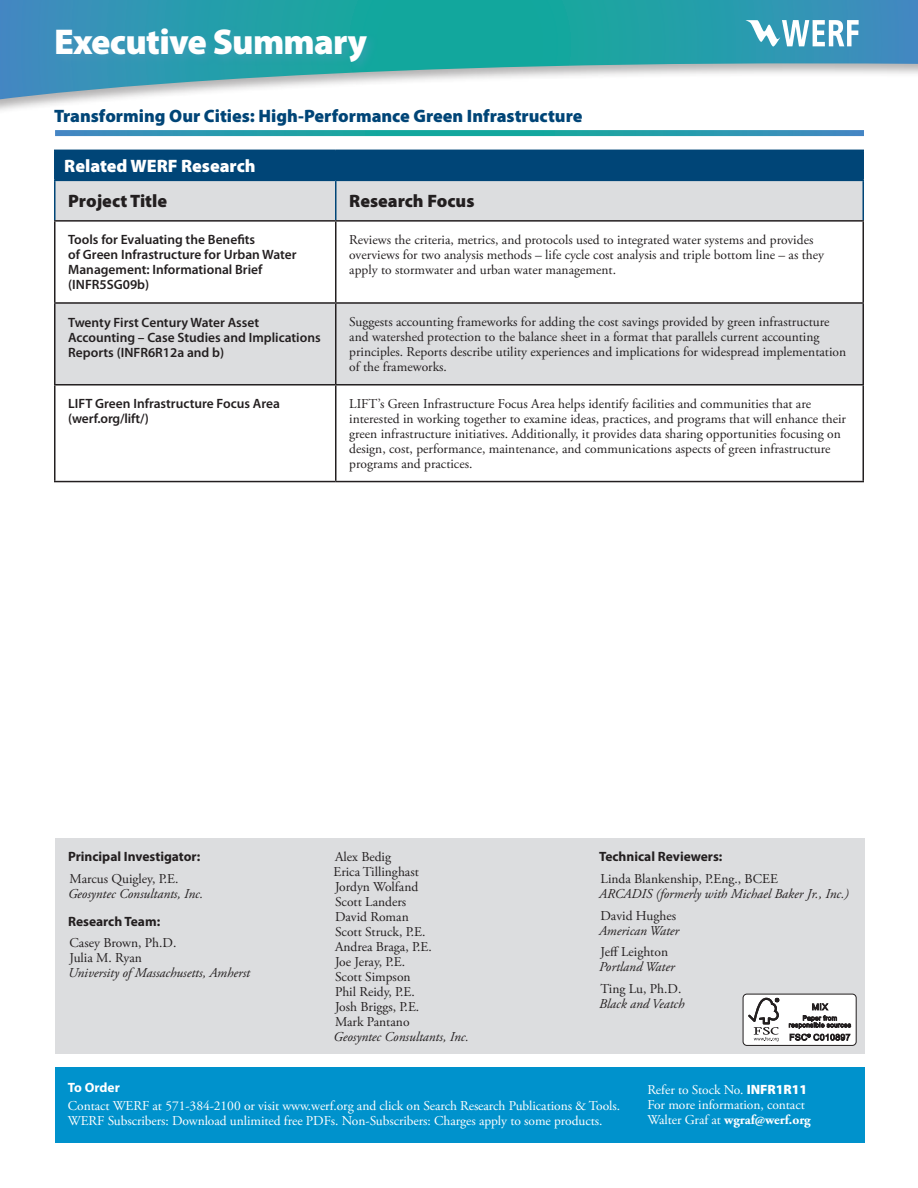
<style>
.page{position:relative;width:918px;height:1188px;background:#fff}
.page>*{position:absolute;margin:0;border:0;box-sizing:border-box;transform-origin:0 0}
.t1{font:900 36px "Myriad Pro";letter-spacing:-.02em;color:#fff}
.t2{font:900 18px "Myriad Pro";color:#004577}
.t3{font:900 18px "Myriad Pro";color:#231f20}
.t4{font:900 18px "Myriad Pro";color:#fff}
.t5{font:13.5px/15px "Adobe Garamond Pro";color:#231f20}
.t6{font:13.5px/15px "Adobe Garamond Pro";letter-spacing:-.005em;color:#fff}
.t7{font:600 13.5px/15px "Myriad Pro";color:#231f20}
.t8{font:italic 13.5px "Adobe Garamond Pro";color:#231f20}
.t9{font:700 13.5px "Myriad Pro";color:#231f20}
.t10{font:700 13.5px "Myriad Pro";color:#fff}
.s1{font-family:"Myriad Pro";font-weight:900}
.s2{font-weight:700}
</style>
<div class="page">
<div style="left:56px;top:151px;width:806px;height:29px;background:#004577"></div>
<svg style="left:56px;top:181px;width:806px;height:203px;fill:#dcdddf"></svg>
<hr style="left:54px;top:220px;width:282px;height:2px;background:#231f20">
<hr style="left:54px;top:222px;width:2px;height:80px;background:#231f20">
<hr style="left:336px;top:220px;width:528px;height:2px;background:#231f20">
<hr style="left:335px;top:222px;width:2px;height:80px;background:#231f20">
<hr style="left:862px;top:222px;width:2px;height:80px;background:#231f20">
<hr style="left:54px;top:302px;width:282px;height:2px;background:#231f20">
<hr style="left:54px;top:304px;width:2px;height:80px;background:#231f20">
<hr style="left:336px;top:302px;width:528px;height:2px;background:#231f20">
<hr style="left:335px;top:304px;width:2px;height:80px;background:#231f20">
<hr style="left:862px;top:304px;width:2px;height:80px;background:#231f20">
<hr style="left:54px;top:384px;width:282px;height:2px;background:#231f20">
<hr style="left:54px;top:386px;width:2px;height:95px;background:#231f20">
<hr style="left:336px;top:384px;width:528px;height:2px;background:#231f20">
<hr style="left:335px;top:386px;width:2px;height:95px;background:#231f20">
<hr style="left:862px;top:386px;width:2px;height:95px;background:#231f20">
<hr style="left:54px;top:481px;width:282px;height:1px;background:#231f20">
<hr style="left:336px;top:481px;width:528px;height:1px;background:#231f20">
<hr style="left:54px;top:150px;width:282px;height:1px;background:#004577">
<hr style="left:54px;top:151px;width:2px;height:29px;background:#004577">
<hr style="left:336px;top:150px;width:528px;height:1px;background:#004577">
<hr style="left:335px;top:151px;width:2px;height:29px;background:#004577">
<hr style="left:862px;top:151px;width:2px;height:29px;background:#004577">
<hr style="left:54px;top:180px;width:282px;height:1px;background:#004577">
<hr style="left:54px;top:181px;width:2px;height:39px;background:#004577">
<hr style="left:336px;top:180px;width:528px;height:1px;background:#004577">
<hr style="left:335px;top:181px;width:2px;height:39px;background:#004577">
<hr style="left:862px;top:181px;width:2px;height:39px;background:#004577">
<svg style="left:55px;top:130px;width:809px;height:6px;background:#299dac"></svg>
<div style="left:55px;top:838px;width:810px;height:216px;background:#dcdddf"></div>
<div style="left:55px;top:1067px;width:810px;height:76px;background:#0092cc"></div>
<div style="left:743px;top:994px;width:113px;height:51px;background:#fff;border-radius:4px"></div>
<div style="left:743px;top:994px;width:114px;height:52px;border:1px solid #231f20;border-radius:4px"></div>
<svg style="left:748px;top:998px;width:31px;height:43px"></svg>
<svg style="left:789px;top:1003px;width:62px;height:38px"></svg>
<svg style="left:0;top:0;width:918px;height:99px"></svg>
<div style="left:52px;top:25px;width:327px;height:49px;background:#529cbe;opacity:.45"></div>
<img style="left:743px;top:18px;width:118px;height:32px">
<h1 class="t1" style="left:54px;top:18px;width:315px">Executive Summary</h1>
<h2 class="t2" style="left:54px;top:103px;width:530px">Transforming Our Cities: High-Performance Green Infrastructure</h2>
<h2 class="t4" style="left:64px;top:154px;width:193px">Related WERF Research</h2>
<h2 class="t3" style="left:68px;top:189px;width:100px">Project Title</h2>
<h2 class="t3" style="left:349px;top:189px;width:127px">Research Focus</h2>
<p class="t7" style="left:68px;top:232px;width:230px">Tools for Evaluating the Benefits<br>of Green Infrastructure for Urban Water<br>Management: Informational Brief (INFR5SG09b)</p>
<p class="t5" style="left:349px;top:233px;width:476px">Reviews the criteria, metrics, and protocols used to integrated water systems and provides overviews for two analysis methods – life cycle cost analysis and triple bottom line – as they apply to stormwater and urban water management.</p>
<p class="t7" style="left:68px;top:314px;width:254px">Twenty First Century Water Asset<br>Accounting – Case Studies and Implications<br>Reports (INFR6R12a and b)</p>
<p class="t5" style="left:349px;top:315px;width:498px">Suggests accounting frameworks for adding the cost savings provided by green infrastructure and watershed protection to the balance sheet in a format that parallels current accounting principles. Reports describe utility experiences and implications for widespread implementation of the frameworks.</p>
<p class="t7" style="left:68px;top:396px;width:213px">LIFT Green Infrastructure Focus Area (werf.org/lift/)</p>
<p class="t5" style="left:349px;top:397px;width:498px">LIFT’s Green Infrastructure Focus Area helps identify facilities and communities that are interested in working together to examine ideas, practices, and programs that will enhance their green infrastructure initiatives. Additionally, it provides data sharing opportunities focusing on design, cost, performance, maintenance, and communications aspects of green infrastructure programs and practices.</p>
<p class="t9" style="left:68px;top:848px;width:134px">Principal Investigator:</p>
<p class="t5" style="left:70px;top:872px;width:110px">Marcus Quigley, P.E.</p>
<p class="t8" style="left:68px;top:886px;width:137px">Geosyntec Consultants, Inc.</p>
<p class="t9" style="left:68px;top:912px;width:94px">Research Team:</p>
<p class="t5" style="left:70px;top:936px;width:108px">Casey Brown, Ph.D.<br>Julia M. Ryan</p>
<p class="t8" style="left:68px;top:965px;width:184px">University of Massachusetts, Amherst</p>
<p class="t5" style="left:334px;top:850px;width:100px">Alex Bedig<br>Erica Tillinghast<br>Jordyn Wolfand<br>Scott Landers<br>David Roman<br>Scott Struck, P.E.<br>Andrea Braga, P.E.<br>Joe Jeray, P.E.<br>Scott Simpson<br>Phil Reidy, P.E.<br>Josh Briggs, P.E.<br>Mark Pantano</p>
<p class="t8" style="left:334px;top:1028px;width:137px">Geosyntec Consultants, Inc.</p>
<p class="t9" style="left:599px;top:848px;width:125px">Technical Reviewers:</p>
<p class="t5" style="left:601px;top:872px;width:179px">Linda Blankenship, P.Eng., BCEE</p>
<p class="t8" style="left:599px;top:886px;width:251px">ARCADIS (formerly with Michael Baker Jr., Inc.)</p>
<p class="t5" style="left:601px;top:908px;width:77px">David Hughes</p>
<p class="t8" style="left:599px;top:922px;width:82px">American Water</p>
<p class="t5" style="left:601px;top:945px;width:69px">Jeff Leighton</p>
<p class="t8" style="left:599px;top:959px;width:77px">Portland Water</p>
<p class="t5" style="left:601px;top:982px;width:82px">Ting Lu, Ph.D.</p>
<p class="t8" style="left:599px;top:996px;width:87px">Black and Veatch</p>
<p class="t10" style="left:68px;top:1079px;width:53px">To Order</p>
<p class="t6" style="left:68px;top:1099px;width:554px">Contact WERF at 571-384-2100 or visit www.werf.org and click on Search Research Publications &amp; Tools.<br>WERF Subscribers: Download unlimited free PDFs. Non-Subscribers: Charges apply to some products.</p>
<p class="t6" style="left:647px;top:1083px;width:165px">Refer to Stock No. <span class="s1">INFR1R11<br></span>For more information, contact<br>Walter Graf at <span class="s2">wgraf@werf.org</span></p>
</div>
